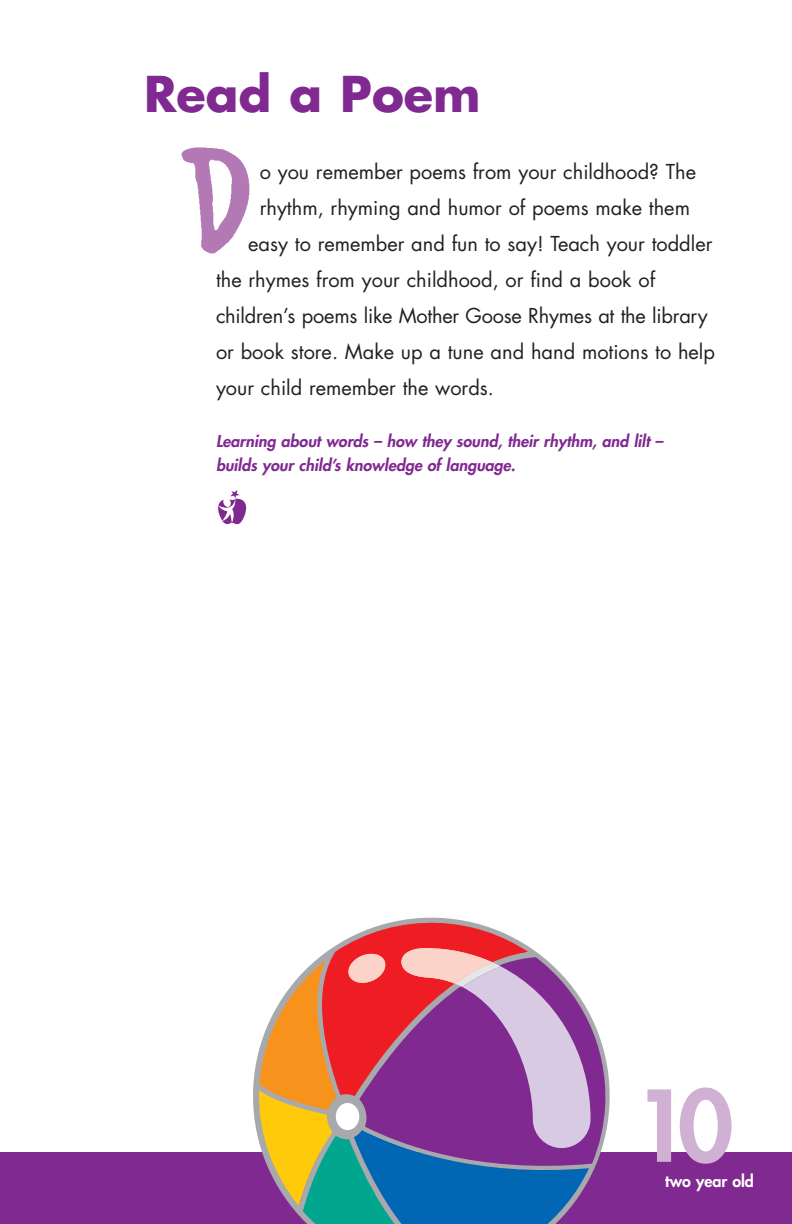
<style>
.page{position:relative;width:792px;height:1224px;background:#fff}
.page>*{position:absolute;margin:0;border:0;box-sizing:border-box;transform-origin:0 0}
.t1{font:800 96px "Futura";color:#d0b1d3}
.t2{font:700 48px "Futura";color:#802990}
.t3{font:20px "Futura";color:#231f20}
.t4{font:italic 800 16px/24px "Futura";color:#802990}
.t5{font:800 16px "Futura";color:#fff}
</style>
<div class="page">
<div style="left:0;top:1152px;width:792px;height:72px;background:#802990"></div>
<svg style="left:218px;top:490px;width:29px;height:35px"></svg>
<img style="left:181px;top:147px;width:69px;height:107px">
<svg style="left:253px;top:917px;width:357px;height:258px"></svg>
<svg style="left:257px;top:948px;width:334px;height:276px;background:#9b728c"></svg>
<h2 class="t2" style="left:144px;top:72px;width:338px">Read a Poem</h2>
<p class="t3" style="left:260px;top:162px;width:438px">o you remember poems from your childhood? The</p>
<p class="t3" style="left:260px;top:198px;width:432px">rhythm, rhyming and humor of poems make them</p>
<p class="t3" style="left:248px;top:234px;width:466px">easy to remember and fun to say! Teach your toddler</p>
<p class="t3" style="left:216px;top:270px;width:441px">the rhymes from your childhood, or find a book of</p>
<p class="t3" style="left:216px;top:306px;width:493px">children’s poems like Mother Goose Rhymes at the library</p>
<p class="t3" style="left:216px;top:342px;width:501px">or book store. Make up a tune and hand motions to help</p>
<p class="t3" style="left:216px;top:378px;width:280px">your child remember the words.</p>
<p class="t4" style="left:216px;top:431px;width:448px">Learning about words – how they sound, their rhythm, and lilt – builds your child’s knowledge of language.</p>
<h1 class="t1" style="left:634px;top:1080px;width:101px">10</h1>
<p class="t5" style="left:665px;top:1174px;width:90px">two year old</p>
</div>
